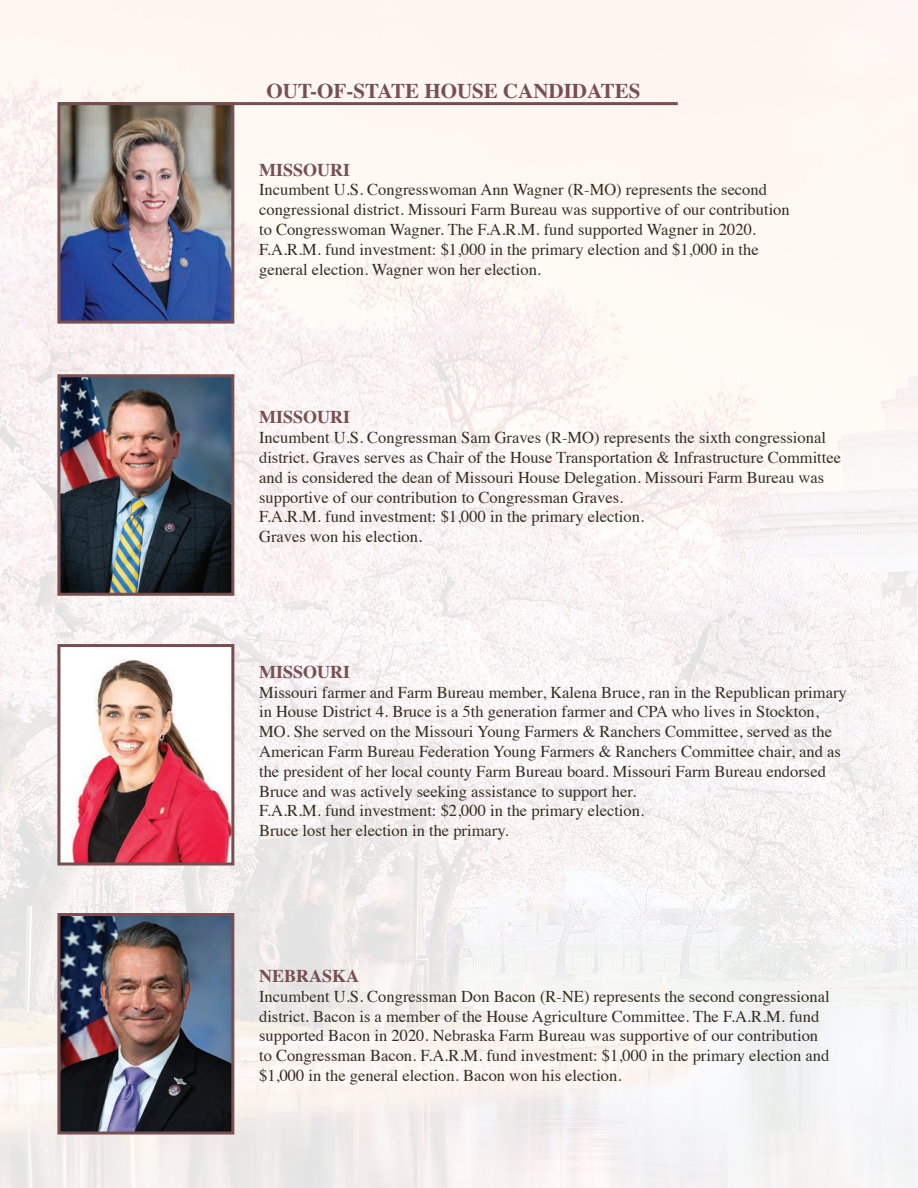
<style>
.page{position:relative;width:918px;height:1188px;background:#fff}
.page>*{position:absolute;margin:0;border:0;box-sizing:border-box;transform-origin:0 0}
.t1{font:700 21px "Times";color:#784f51}
.t2{font:700 18px "Times";color:#784f51}
.t3{font:16.5px/19.8px "Times";color:#352d21}
</style>
<div class="page">
<img style="left:0;top:0;width:918px;height:1188px">
<img style="left:61px;top:378px;width:169px;height:214px">
<div style="left:57px;top:374px;width:177px;height:222px;border:3px solid #784f51"></div>
<img style="left:61px;top:106px;width:169px;height:214px">
<div style="left:57px;top:102px;width:177px;height:222px;border:3px solid #784f51"></div>
<img style="left:61px;top:917px;width:169px;height:214px">
<div style="left:57px;top:913px;width:177px;height:222px;border:3px solid #784f51"></div>
<img style="left:61px;top:648px;width:169px;height:214px">
<div style="left:57px;top:644px;width:177px;height:222px;border:3px solid #784f51"></div>
<hr style="left:59px;top:102px;width:619px;height:3px;background:#784f51">
<p class="t1" style="left:267px;top:71px;width:375px">OUT-OF-STATE HOUSE CANDIDATES</p>
<p class="t2" style="left:259px;top:152px;width:93px">MISSOURI</p>
<p class="t3" style="left:259px;top:179px;width:532px">Incumbent U.S. Congresswoman Ann Wagner (R-MO) represents the second congressional district. Missouri Farm Bureau was supportive of our contribution to Congresswoman Wagner. The F.A.R.M. fund supported Wagner in 2020.<br>F.A.R.M. fund investment: $1,000 in the primary election and $1,000 in the general election. Wagner won her election.</p>
<p class="t2" style="left:259px;top:400px;width:93px">MISSOURI</p>
<p class="t3" style="left:259px;top:426px;width:584px">Incumbent U.S. Congressman Sam Graves (R-MO) represents the sixth congressional district. Graves serves as Chair of the House Transportation &amp; Infrastructure Committee and is considered the dean of Missouri House Delegation. Missouri Farm Bureau was supportive of our contribution to Congressman Graves.<br>F.A.R.M. fund investment: $1,000 in the primary election.<br>Graves won his election.</p>
<p class="t2" style="left:259px;top:654px;width:93px">MISSOURI</p>
<p class="t3" style="left:259px;top:681px;width:589px">Missouri farmer and Farm Bureau member, Kalena Bruce, ran in the Republican primary in House District 4. Bruce is a 5th generation farmer and CPA who lives in Stockton, MO. She served on the Missouri Young Farmers &amp; Ranchers Committee, served as the American Farm Bureau Federation Young Farmers &amp; Ranchers Committee chair, and as the president of her local county Farm Bureau board. Missouri Farm Bureau endorsed Bruce and was actively seeking assistance to support her.<br>F.A.R.M. fund investment: $2,000 in the primary election.<br>Bruce lost her election in the primary.</p>
<p class="t2" style="left:259px;top:959px;width:102px">NEBRASKA</p>
<p class="t3" style="left:259px;top:985px;width:572px">Incumbent U.S. Congressman Don Bacon (R-NE) represents the second congressional district. Bacon is a member of the House Agriculture Committee. The F.A.R.M. fund supported Bacon in 2020. Nebraska Farm Bureau was supportive of our contribution to Congressman Bacon. F.A.R.M. fund investment: $1,000 in the primary election and $1,000 in the general election. Bacon won his election.</p>
</div>
